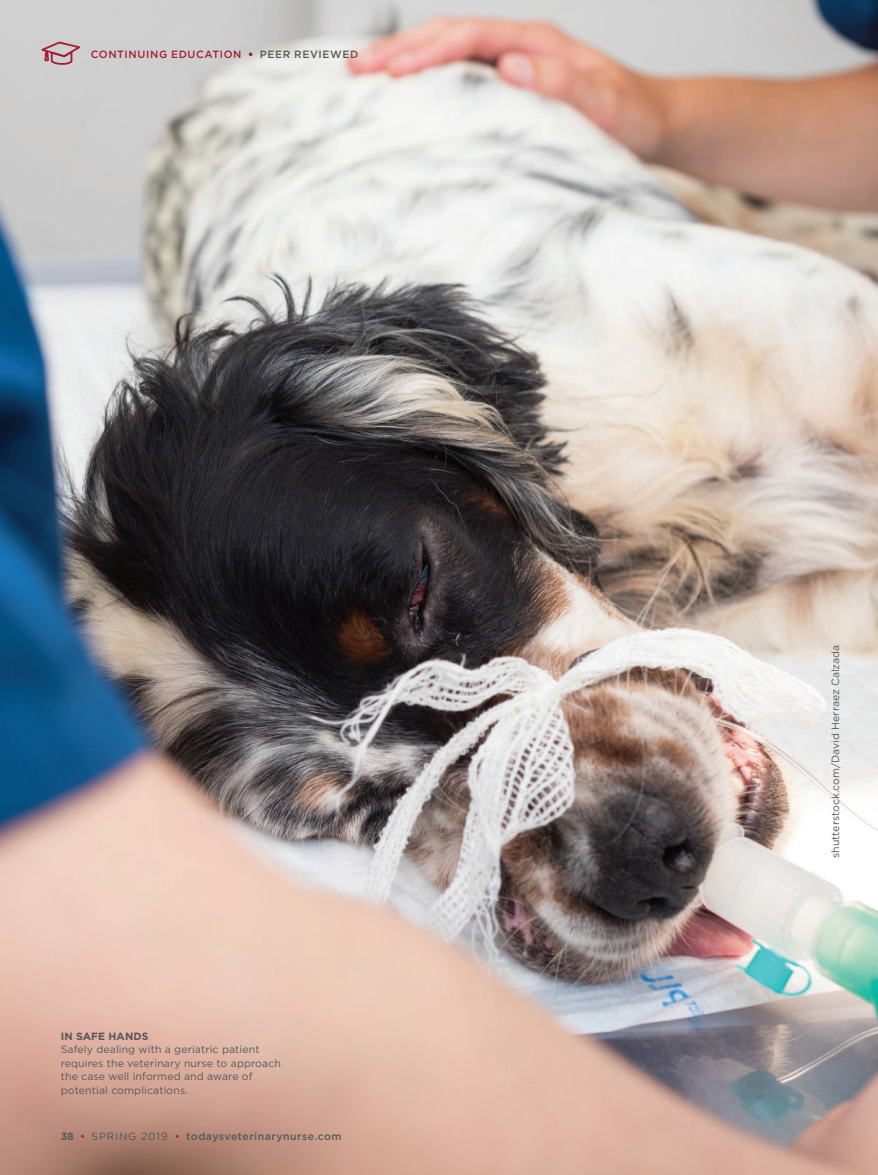
<style>
.page{position:relative;width:878px;height:1175px;background:#fff}
.page>*{position:absolute;margin:0;border:0;box-sizing:border-box;transform-origin:0 0}
.t1{font:10.5px/13.5px "Gotham";letter-spacing:.01em;color:#57585a}
.t2{font:500 10.5px "Gotham";letter-spacing:.05em;color:#57585a}
.t3{font:500 10.5px "Gotham";letter-spacing:.06em;color:#a31e35}
.t4{font:700 10.5px "Gotham";letter-spacing:.01em;color:#57585a}
.s1{font-weight:900}
.s2{color:#57585a}
.s3{font-weight:700}
.s4{font-weight:400;color:#a31e35}
.s5{font-weight:400}
</style>
<div class="page">
<img style="left:0;top:0;width:878px;height:1174px">
<hr style="left:877px;top:318px;width:1px;height:108px;background:#a31e35">
<hr style="left:877px;top:858px;width:1px;height:114px;background:#a31e35">
<svg style="left:37px;top:40px;width:47px;height:31px"></svg>
<p class="t3" style="left:91px;top:50px;width:269px">CONTINUING EDUCATION <span class="s1">•</span> <span class="s2">PEER REVIEWED</span></p>
<p class="t4" style="left:61px;top:1031px;width:89px">IN SAFE HANDS</p>
<p class="t1" style="left:61px;top:1043px;width:222px">Safely dealing with a geriatric patient requires the veterinary nurse to approach the case well informed and aware of potential complications.</p>
<p class="t2" style="left:61px;top:1131px;width:282px"><span class="s3">38</span> <span class="s4">•</span> <span class="s5">SPRING 2019</span> <span class="s4">•</span> todaysveterinarynurse.com</p>
<p class="t1" style="left:829px;top:858px;width:215px;rotate:-90deg">shutterstock.com/David Herraez Calzada</p>
</div>
